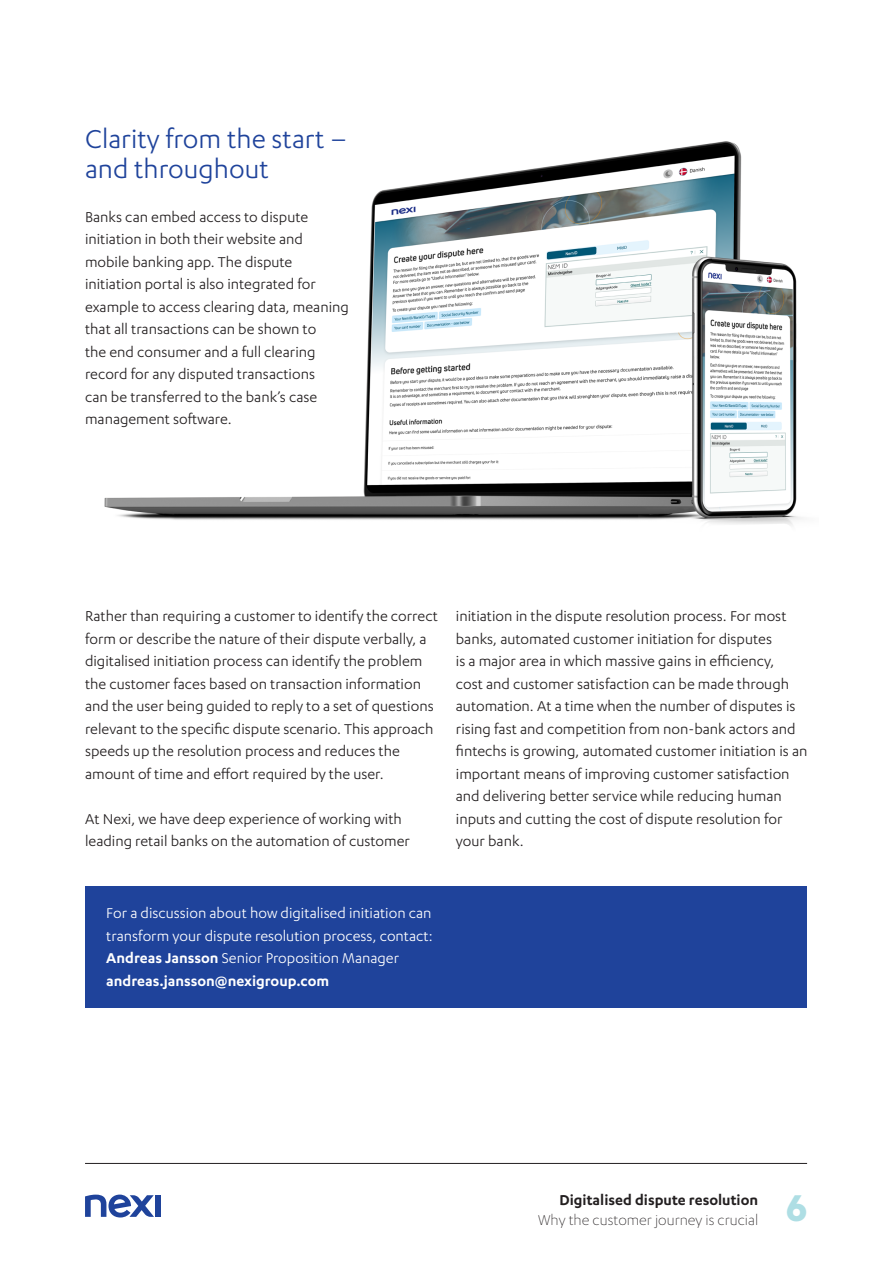
<style>
.page{position:relative;width:893px;height:1263px;background:#fff}
.page>*{position:absolute;margin:0;border:0;box-sizing:border-box;transform-origin:0 0}
.t1{font:700 43.35px "Karbon";color:#aedee4}
.t2{font:30px/30px "Karbon";color:#1f439b}
.Body_text{font:16.5px/22.5px "Karbon";color:#231f20}
.Body_text-2{font:16.5px/22.5px "Karbon";color:#fff}
.t3{font:300 16.5px "Karbon";color:#231f20}
.t4{font:600 16.5px "Karbon";color:#231f20}
.s1{font-weight:600}
</style>
<div class="page">
<hr style="left:85px;top:1163px;width:722px;height:1px;background:#231f20">
<div style="left:155px;top:1195px;width:6px;height:22px;background:#1f439b"></div>
<svg style="left:85px;top:1194px;width:69px;height:23px"></svg>
<img style="left:104px;top:141px;width:698px;height:385px">
<div style="left:85px;top:887px;width:722px;height:121px;background:#1f439b"></div>
<p class="t2" style="left:85px;top:123px;width:264px">Clarity from the start – and throughout</p>
<p class="Body_text" style="left:85px;top:205px;width:265px">Banks can embed access to dispute initiation in both their website and mobile banking app. The dispute initiation portal is also integrated for example to access clearing data, meaning that all transactions can be shown to<br>the end consumer and a full clearing record for any disputed transactions<br>can be transferred to the bank’s case management software.</p>
<p class="Body_text" style="left:85px;top:604px;width:354px">Rather than requiring a customer to identify the correct form or describe the nature of their dispute verbally, a digitalised initiation process can identify the problem the customer faces based on transaction information and the user being guided to reply to a set of questions relevant to the specific dispute scenario. This approach speeds up the resolution process and reduces the amount of time and effort required by the user.</p>
<p class="Body_text" style="left:85px;top:807px;width:326px">At Nexi, we have deep experience of working with leading retail banks on the automation of customer</p>
<p class="Body_text" style="left:456px;top:604px;width:353px">initiation in the dispute resolution process. For most banks, automated customer initiation for disputes<br>is a major area in which massive gains in efficiency,<br>cost and customer satisfaction can be made through automation. At a time when the number of disputes is rising fast and competition from non-bank actors and fintechs is growing, automated customer initiation is an important means of improving customer satisfaction and delivering better service while reducing human inputs and cutting the cost of dispute resolution for your bank.</p>
<p class="Body_text-2" style="left:106px;top:901px;width:328px">For a discussion about how digitalised initiation can transform your dispute resolution process, contact:<br><span class="s1">Andreas Jansson</span> Senior Proposition Manager <span class="s1">andreas.jansson@nexigroup.com</span></p>
<p class="t4" style="left:559px;top:1191px;width:200px">Digitalised dispute resolution</p>
<p class="t3" style="left:538px;top:1211px;width:221px">Why the customer journey is crucial</p>
<h1 class="t1" style="left:786px;top:1182px;width:22px">6</h1>
</div>
